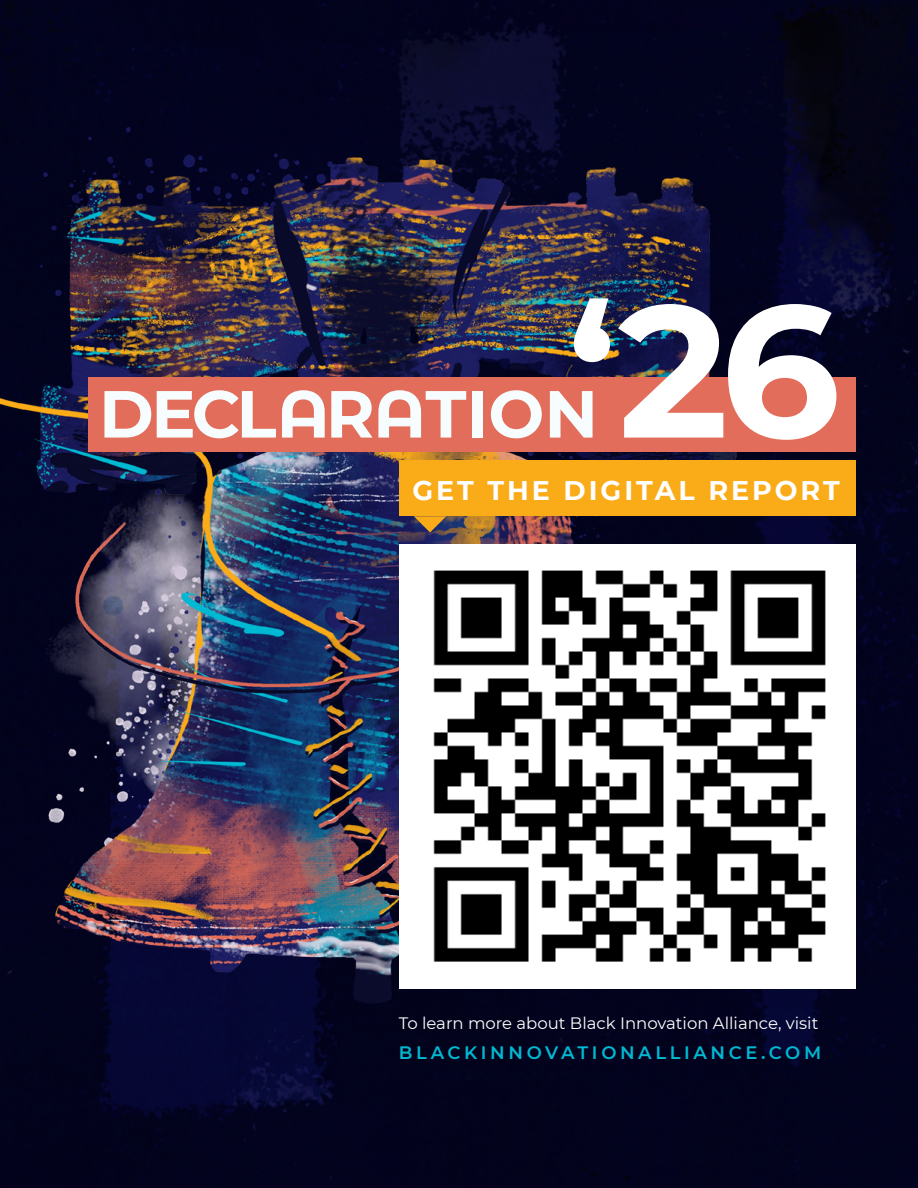
<style>
.page{position:relative;width:918px;height:1188px;background:#fff}
.page>*{position:absolute;margin:0;border:0;box-sizing:border-box;transform-origin:0 0}
.t1{font:700 187.5px "Montserrat";color:#fff}
.t2{font:700 66.45px "Montserrat";letter-spacing:-.01em;color:#f7fcfe}
.t3{font:700 27px "Montserrat";letter-spacing:.11em;color:#fff}
.t4{font:600 18px "Montserrat";letter-spacing:.2em;color:#00b8d1}
.t5{font:16.5px "Montserrat";color:#fff}
</style>
<div class="page">
<img style="left:0;top:0;width:918px;height:1188px">
<img style="left:0;top:36px;width:737px;height:1011px">
<div style="left:399px;top:461px;width:457px;height:55px;background:#faab18"></div>
<svg style="left:414px;top:516px;width:32px;height:17px"></svg>
<img style="left:400px;top:544px;width:456px;height:444px">
<div style="left:88px;top:377px;width:767px;height:75px;background:#e26d5a"></div>
<h1 class="t1" style="left:567px;top:236px;width:274px">‘26</h1>
<h2 class="t2" style="left:99px;top:366px;width:501px">DECLARATION</h2>
<h3 class="t3" style="left:412px;top:471px;width:429px">GET THE DIGITAL REPORT</h3>
<p class="t5" style="left:399px;top:1011px;width:421px">To learn more about Black Innovation Alliance, visit</p>
<p class="t4" style="left:399px;top:1039px;width:424px">BLACKINNOVATIONALLIANCE.COM</p>
</div>
